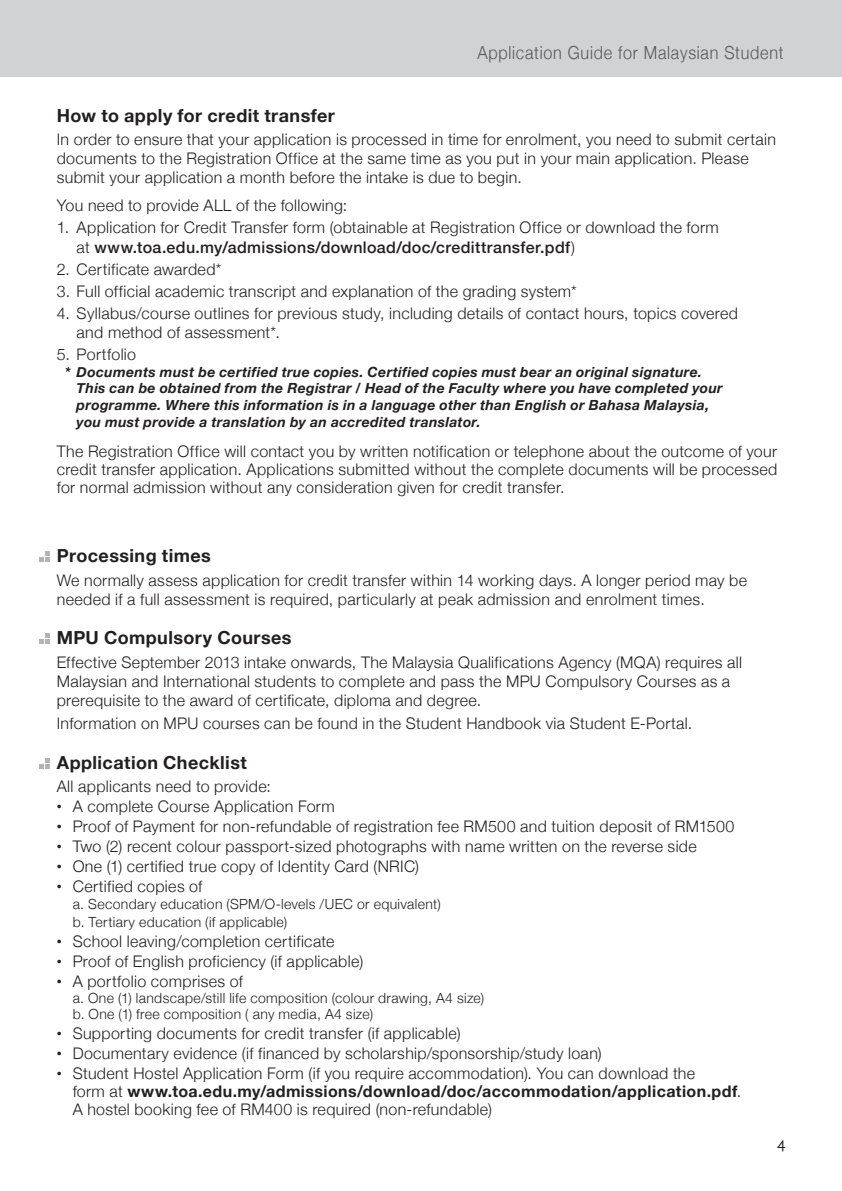
<style>
.page{position:relative;width:842px;height:1191px;background:#fff}
.page>*{position:absolute;margin:0;border:0;box-sizing:border-box;transform-origin:0 0}
.t1{font:700 18px "Helvetica Neue";letter-spacing:.025em;color:#231f20}
.t2{font:300 18px "Helvetica Neue";letter-spacing:.045em;color:#57585a;scale:.9 1}
.t3{font:300 16px/19.2px "Helvetica Neue";letter-spacing:.02em;color:#231f20}
.t4{font:16px "Scala Sans";color:#231f20}
.t5{font:italic 700 14px/16.8px "Helvetica Neue";letter-spacing:.02em;color:#231f20}
.t6{font:300 14px/18px "Helvetica Neue";letter-spacing:.025em;color:#231f20}
.s1{font-weight:500}
.s2{font-size:10px}
.s3{font-weight:700}
</style>
<div class="page">
<div style="left:0;top:0;width:842px;height:77px;background:#d1d2d4"></div>
<svg style="left:39px;top:758px;width:11px;height:10px"></svg>
<svg style="left:39px;top:633px;width:11px;height:11px"></svg>
<svg style="left:39px;top:551px;width:11px;height:11px"></svg>
<p class="t2" style="left:477px;top:42px;width:342px">Application Guide for Malaysian Student</p>
<p class="t1" style="left:57px;top:104px;width:280px">How to apply for credit transfer</p>
<p class="t3" style="left:57px;top:129px;width:721px">In order to ensure that your application is processed in time for enrolment, you need to submit certain documents to the Registration Office at the same time as you put in your main application. Please submit your application a month before the intake is due to begin.</p>
<p class="t3" style="left:57px;top:196px;width:292px">You need to provide ALL of the following:</p>
<p class="t3" style="left:77px;top:218px;width:644px;text-indent:-20px">1. Application for Credit Transfer form (obtainable at Registration Office or download the form at <span class="s1">www.toa.edu.my/admissions/download/doc/credittransfer.pdf</span>)</p>
<p class="t3" style="left:57px;top:259px;width:166px">2. Certificate awarded*</p>
<p class="t3" style="left:57px;top:281px;width:521px">3. Full official academic transcript and explanation of the grading system*</p>
<p class="t3" style="left:77px;top:303px;width:663px;text-indent:-20px">4. Syllabus/course outlines for previous study, including details of contact hours, topics covered and method of assessment*.</p>
<p class="t3" style="left:57px;top:344px;width:81px">5. Portfolio</p>
<p class="t5" style="left:77px;top:363px;width:648px;text-indent:-12px">* Documents must be certified true copies. Certified copies must bear an original signature.<br>This can be obtained from the Registrar / Head of the Faculty where you have completed your programme. Where this information is in a language other than English or Bahasa Malaysia, you must provide a translation by an accredited translator.</p>
<p class="t3" style="left:57px;top:442px;width:722px;line-height:18px;text-align:justify">The Registration Office will contact you by written notification or telephone about the outcome of your credit transfer application. Applications submitted without the complete documents will be processed for normal admission without any consideration given for credit transfer.</p>
<p class="t1" style="left:57px;top:545px;width:156px">Processing times</p>
<p class="t3" style="left:57px;top:570px;width:692px">We normally assess application for credit transfer within 14 working days. A longer period may be needed if a full assessment is required, particularly at peak admission and enrolment times.</p>
<p class="t1" style="left:57px;top:627px;width:236px">MPU Compulsory Courses</p>
<p class="t3" style="left:57px;top:652px;width:687px">Effective September 2013 intake onwards, The Malaysia Qualifications Agency (MQA) requires all<br>Malaysian and International students to complete and pass the MPU Compulsory Courses as a prerequisite to the award of certificate, diploma and degree.</p>
<p class="t3" style="left:57px;top:713px;width:637px">Information on MPU courses can be found in the Student Handbook via Student E-Portal.</p>
<p class="t1" style="left:57px;top:751px;width:192px">Application Checklist</p>
<p class="t3" style="left:57px;top:776px;width:216px">All applicants need to provide:</p>
<p class="t3" style="left:57px;top:796px;width:279px"><span class="s2">•</span> A complete Course Application Form</p>
<p class="t3" style="left:57px;top:816px;width:679px"><span class="s2">•</span> Proof of Payment for non-refundable of registration fee RM500 and tuition deposit of RM1500</p>
<p class="t3" style="left:57px;top:836px;width:641px"><span class="s2">•</span> Two (2) recent colour passport-sized photographs with name written on the reverse side</p>
<p class="t3" style="left:57px;top:856px;width:364px"><span class="s2">•</span> One (1) certified true copy of Identity Card (NRIC)</p>
<p class="t3" style="left:57px;top:876px;width:147px"><span class="s2">•</span> Certified copies of</p>
<p class="t6" style="left:73px;top:894px;width:370px">a. Secondary education (SPM/O-levels /UEC or equivalent) b. Tertiary education (if applicable)</p>
<p class="t3" style="left:57px;top:931px;width:279px"><span class="s2">•</span> School leaving/completion certificate</p>
<p class="t3" style="left:57px;top:951px;width:308px"><span class="s2">•</span> Proof of English proficiency (if applicable)</p>
<p class="t3" style="left:57px;top:971px;width:188px"><span class="s2">•</span> A portfolio comprises of</p>
<p class="t6" style="left:73px;top:989px;width:413px;line-height:16px">a. One (1) landscape/still life composition (colour drawing, A4 size) b. One (1) free composition ( any media, A4 size)</p>
<p class="t3" style="left:57px;top:1023px;width:405px"><span class="s2">•</span> Supporting documents for credit transfer (if applicable)</p>
<p class="t3" style="left:57px;top:1043px;width:546px"><span class="s2">•</span> Documentary evidence (if financed by scholarship/sponsorship/study loan)</p>
<p class="t3" style="left:73px;top:1064px;width:670px;line-height:18px;text-indent:-16px"><span class="s2">•</span> Student Hostel Application Form (if you require accommodation). You can download the<br>form at <span class="s3">www.toa.edu.my/admissions/download/doc/accommodation/application.pdf</span>.<br>A hostel booking fee of RM400 is required (non-refundable)</p>
<p class="t4" style="left:777px;top:1134px;width:10px">4</p>
</div>
